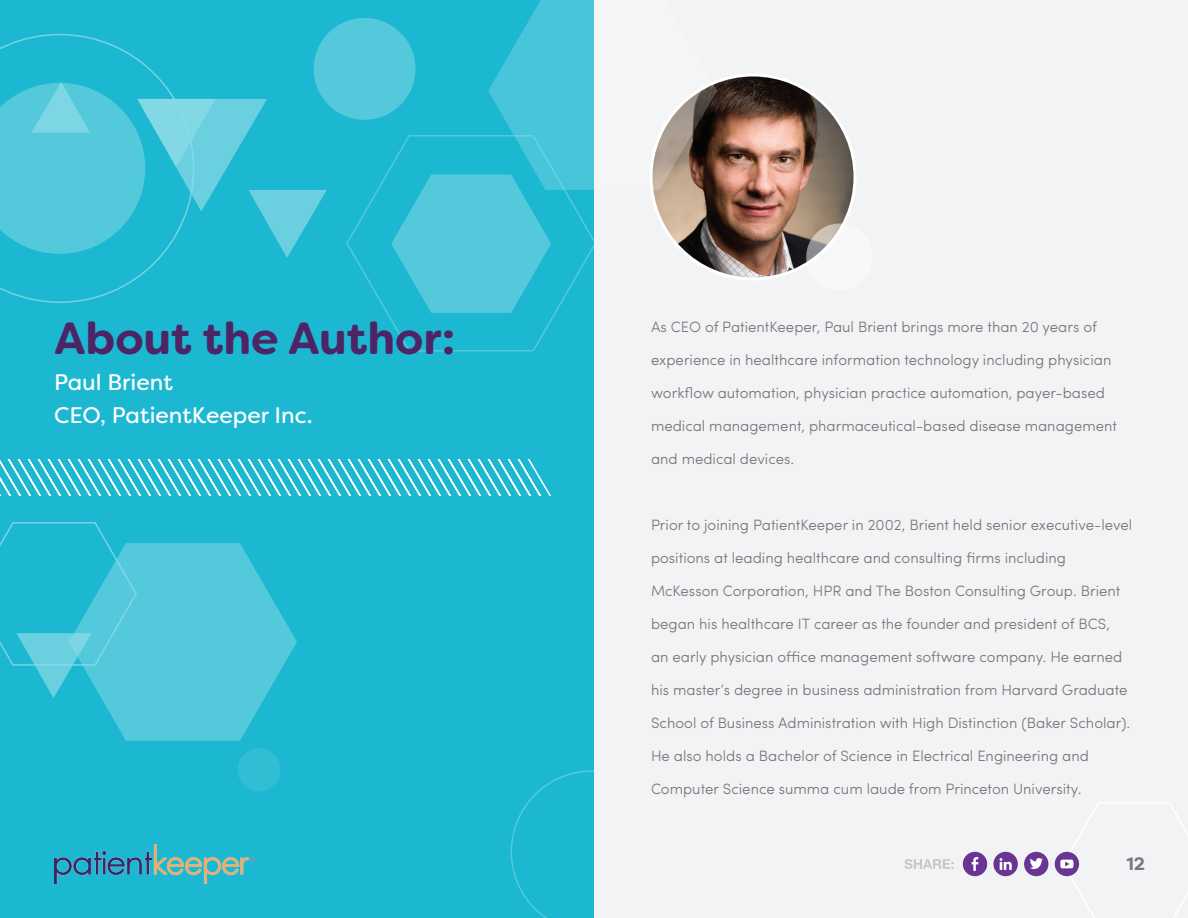
<style>
.page{position:relative;width:1188px;height:918px;background:#f2f3f4}
.page>*{position:absolute;margin:0;border:0;box-sizing:border-box;transform-origin:0 0}
.t1{font:700 45px "Filson Soft";color:#4d2465}
.t2{font:22.5px/33px "Filson Soft";color:#fff}
.t3{font:700 18px "Filson Soft";color:#76787b}
.t4{font:300 15px "Sofia Pro";color:#76787b}
</style>
<div class="page">
<div style="left:1024px;top:852px;width:24px;height:24px;background:#693492;border-radius:50%"></div>
<svg style="left:1030px;top:858px;width:13px;height:11px"></svg>
<div style="left:1055px;top:852px;width:24px;height:24px;background:#693492;border-radius:50%"></div>
<div style="left:993px;top:852px;width:25px;height:24px;background:#693492;border-radius:50%"></div>
<svg style="left:999px;top:858px;width:13px;height:12px"></svg>
<div style="left:963px;top:852px;width:24px;height:24px;background:#693492;border-radius:50%"></div>
<svg style="left:972px;top:857px;width:6px;height:14px"></svg>
<svg style="left:904px;top:859px;width:50px;height:10px"></svg>
<svg style="left:1060px;top:802px;width:128px;height:116px"></svg>
<img style="left:651px;top:75px;width:204px;height:204px;border-radius:102px">
<div style="left:0;top:0;width:594px;height:918px;background:#1cb8d1"></div>
<svg style="left:0;top:459px;width:551px;height:36px"></svg>
<svg style="left:806px;top:224px;width:67px;height:66px"></svg>
<svg style="left:488px;top:0;width:229px;height:274px"></svg>
<svg style="left:346px;top:134px;width:251px;height:218px"></svg>
<div style="left:314px;top:18px;width:102px;height:102px;background:#54c9dc;border-radius:50%"></div>
<div style="left:238px;top:748px;width:42px;height:43px;background:#31bed5;border-radius:50%"></div>
<svg style="left:0;top:34px;width:163px;height:269px"></svg>
<svg style="left:0;top:82px;width:327px;height:176px"></svg>
<svg style="left:101px;top:543px;width:196px;height:198px;fill:#54c9dc"></svg>
<svg style="left:0;top:522px;width:138px;height:176px"></svg>
<svg style="left:511px;top:770px;width:83px;height:148px"></svg>
<img style="left:54px;top:845px;width:200px;height:38px">
<h1 class="t1" style="left:54px;top:309px;width:403px">About the Author:</h1>
<h2 class="t2" style="left:54px;top:365px;width:260px">Paul Brient<br>CEO, PatientKeeper Inc.</h2>
<p class="t4" style="left:651px;top:316px;width:448px">As CEO of PatientKeeper, Paul Brient brings more than 20 years of</p>
<p class="t4" style="left:651px;top:349px;width:462px">experience in healthcare information technology including physician</p>
<p class="t4" style="left:651px;top:382px;width:455px">workflow automation, physician practice automation, payer-based</p>
<p class="t4" style="left:651px;top:415px;width:468px">medical management, pharmaceutical-based disease management</p>
<p class="t4" style="left:651px;top:448px;width:145px">and medical devices.</p>
<p class="t4" style="left:651px;top:514px;width:483px">Prior to joining PatientKeeper in 2002, Brient held senior executive-level</p>
<p class="t4" style="left:651px;top:547px;width:417px">positions at leading healthcare and consulting firms including</p>
<p class="t4" style="left:651px;top:580px;width:471px">McKesson Corporation, HPR and The Boston Consulting Group. Brient</p>
<p class="t4" style="left:651px;top:613px;width:461px">began his healthcare IT career as the founder and president of BCS,</p>
<p class="t4" style="left:651px;top:646px;width:473px">an early physician office management software company. He earned</p>
<p class="t4" style="left:651px;top:679px;width:478px">his master’s degree in business administration from Harvard Graduate</p>
<p class="t4" style="left:651px;top:712px;width:481px">School of Business Administration with High Distinction (Baker Scholar).</p>
<p class="t4" style="left:651px;top:745px;width:439px">He also holds a Bachelor of Science in Electrical Engineering and</p>
<p class="t4" style="left:651px;top:778px;width:432px">Computer Science summa cum laude from Princeton University.</p>
<p class="t3" style="left:1126px;top:852px;width:20px">12</p>
</div>
